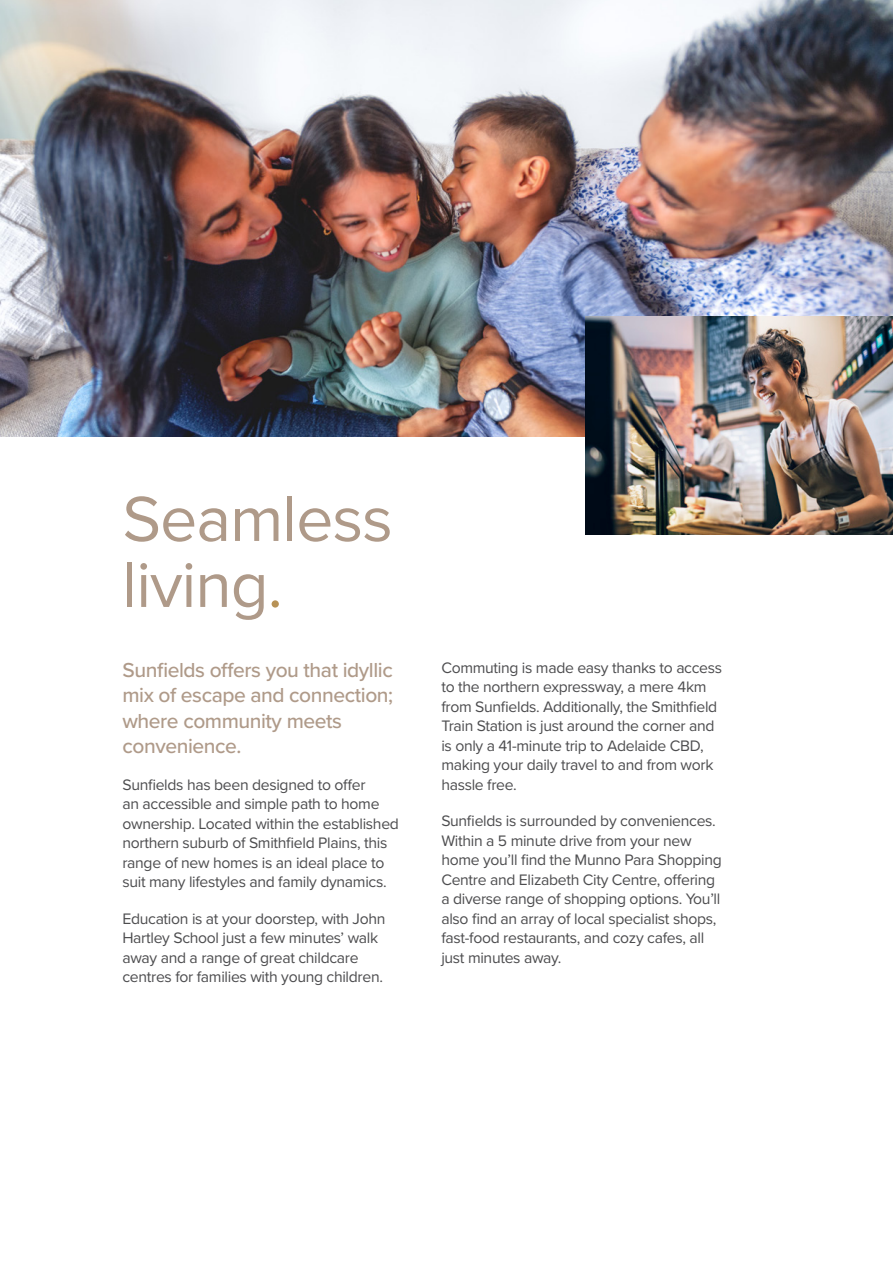
<style>
.page{position:relative;width:893px;height:1263px;background:#fff}
.page>*{position:absolute;margin:0;border:0;box-sizing:border-box;transform-origin:0 0}
.t1{font:66px/66px "Proxima Nova";letter-spacing:-.015em;color:#af9a89}
.t2{font:500 21px/25.5px "Proxima Nova";letter-spacing:-.02em;color:#af9a89}
.t3{font:15.75px/19.5px "Proxima Nova";letter-spacing:-.02em;color:#4d4d4f}
.s1{color:#b79256}
</style>
<div class="page">
<img style="left:0;top:0;width:893px;height:437px">
<img style="left:585px;top:317px;width:308px;height:218px">
<h1 class="t1" style="left:122px;top:483px;width:272px">Seamless living<span class="s1">.</span></h1>
<h2 class="t2" style="left:122px;top:656px;width:272px">Sunfields offers you that idyllic mix of escape and connection; where community meets convenience.</h2>
<p class="t3" style="left:122px;top:774px;width:278px">Sunfields has been designed to offer<br>an accessible and simple path to home ownership. Located within the established northern suburb of Smithfield Plains, this range of new homes is an ideal place to suit many lifestyles and family dynamics.</p>
<p class="t3" style="left:122px;top:908px;width:265px">Education is at your doorstep, with John Hartley School just a few minutes’ walk away and a range of great childcare centres for families with young children.</p>
<p class="t3" style="left:441px;top:657px;width:282px">Commuting is made easy thanks to access to the northern expressway, a mere 4km from Sunfields. Additionally, the Smithfield Train Station is just around the corner and is only a 41-minute trip to Adelaide CBD, making your daily travel to and from work hassle free.</p>
<p class="t3" style="left:441px;top:810px;width:282px">Sunfields is surrounded by conveniences.<br>Within a 5 minute drive from your new home you’ll find the Munno Para Shopping Centre and Elizabeth City Centre, offering a diverse range of shopping options. You’ll also find an array of local specialist shops, fast-food restaurants, and cozy cafes, all just minutes away.</p>
</div>
